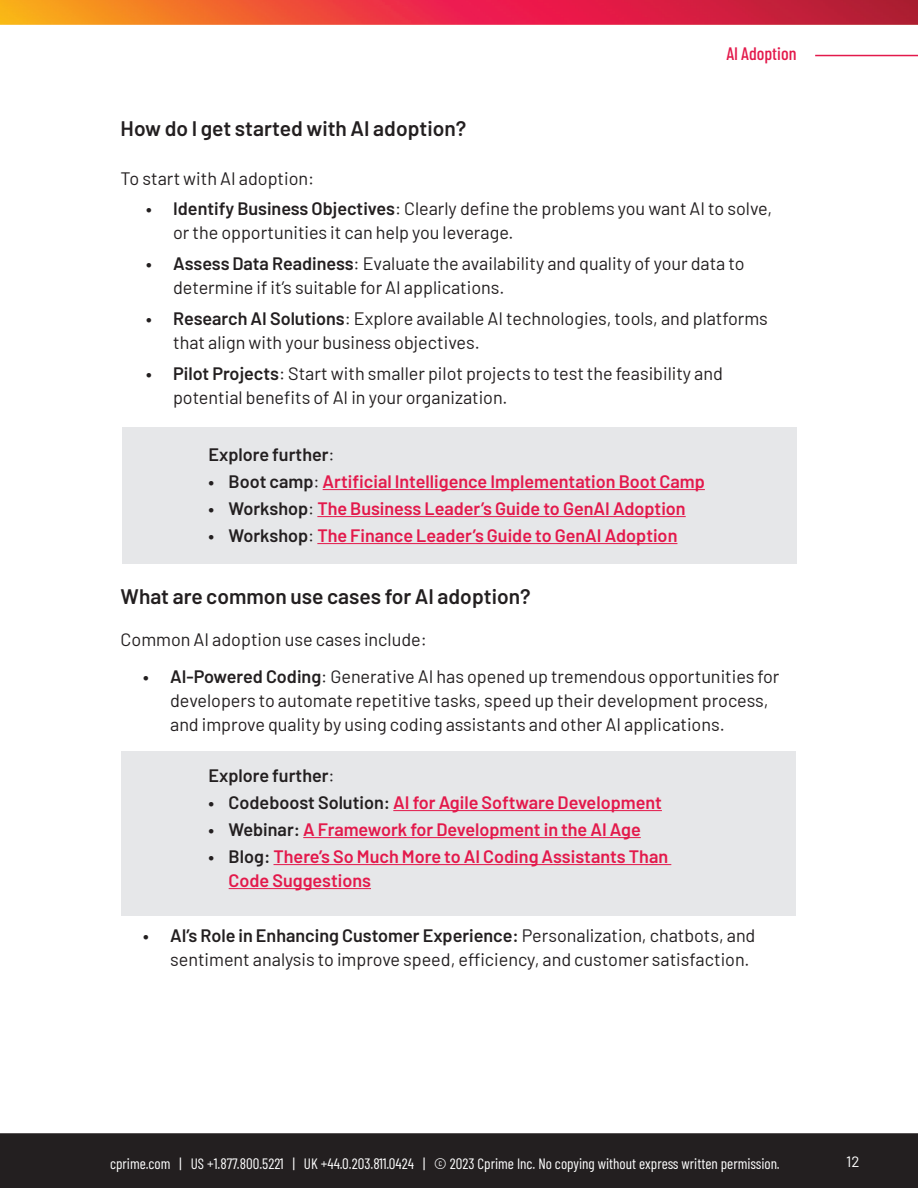
<style>
.page{position:relative;width:918px;height:1188px;background:#fff}
.page>*{position:absolute;margin:0;border:0;box-sizing:border-box;transform-origin:0 0}
.Body_Copy{font:600 21px "Barlow";color:#231f20}
.Body_Copy-2{font:18px/24px "Barlow";color:#231f20}
.t1{font:600 18px/24px "Barlow";color:#e3194b}
.Body_Copy-3{font:600 18px "Barlow";color:#231f20}
.t2{font:500 18px "Barlow Condensed";color:#e3194b}
.t3{font:15px "Barlow Condensed";color:#fff}
.t4{font:15px "Barlow";color:#fff}
.s1{font-weight:600}
.s2{font-weight:400}
.s3{color:#231f20}
.s4{font-weight:400;color:#231f20}
</style>
<div class="page">
<div style="left:0;top:1133px;width:918px;height:55px;background:#231f20"></div>
<img style="left:0;top:0;width:918px;height:25px">
<hr style="left:815px;top:55px;width:103px;height:1px;background:#e3194b">
<div style="left:122px;top:751px;width:674px;height:165px;background:#e6e7e9"></div>
<div style="left:122px;top:428px;width:675px;height:136px;background:#e6e7e9"></div>
<hr style="left:323px;top:489px;width:382px;height:1px;background:#e3194b">
<hr style="left:317px;top:516px;width:369px;height:1px;background:#e3194b">
<hr style="left:317px;top:543px;width:360px;height:1px;background:#e3194b">
<hr style="left:393px;top:810px;width:269px;height:1px;background:#e3194b">
<hr style="left:303px;top:837px;width:338px;height:1px;background:#e3194b">
<hr style="left:273px;top:864px;width:398px;height:1px;background:#e3194b">
<hr style="left:229px;top:888px;width:142px;height:1px;background:#e3194b">
<h1 class="t2" style="left:726px;top:41px;width:72px">AI Adoption</h1>
<p class="Body_Copy" style="left:121px;top:113px;width:347px">How do I get started with AI adoption?</p>
<p class="Body_Copy-2" style="left:121px;top:165px;width:195px">To start with AI adoption:</p>
<p class="Body_Copy-2" style="left:173px;top:195px;width:601px;text-indent:-27px"><span class="s1">• Identify Business Objectives</span>: Clearly define the problems you want AI to solve, or the opportunities it can help you leverage.</p>
<p class="Body_Copy-2" style="left:173px;top:250px;width:573px;text-indent:-27px"><span class="s1">• Assess Data Readiness</span>: Evaluate the availability and quality of your data to determine if it’s suitable for AI applications.</p>
<p class="Body_Copy-2" style="left:173px;top:305px;width:596px;text-indent:-27px"><span class="s1">• Research AI Solutions</span>: Explore available AI technologies, tools, and platforms that align with your business objectives.</p>
<p class="Body_Copy-2" style="left:173px;top:360px;width:551px;text-indent:-27px"><span class="s1">• Pilot Projects</span>: Start with smaller pilot projects to test the feasibility and potential benefits of AI in your organization.</p>
<p class="Body_Copy-3" style="left:208px;top:442px;width:128px">Explore further<span class="s2">:</span></p>
<p class="t1" style="left:208px;top:468px;width:498px"><span class="s3">• Boot camp</span><span class="s4">:</span> Artificial Intelligence Implementation Boot Camp</p>
<p class="t1" style="left:208px;top:495px;width:479px"><span class="s3">• Workshop</span><span class="s4">:</span> The Business Leader’s Guide to GenAI Adoption</p>
<p class="t1" style="left:208px;top:522px;width:471px"><span class="s3">• Workshop</span><span class="s4">:</span> The Finance Leader’s Guide to GenAI Adoption</p>
<p class="Body_Copy" style="left:121px;top:581px;width:411px">What are common use cases for AI adoption?</p>
<p class="Body_Copy-2" style="left:121px;top:626px;width:308px">Common AI adoption use cases include:</p>
<p class="Body_Copy-2" style="left:170px;top:663px;width:611px;text-indent:-27px"><span class="s1">• AI-Powered Coding</span>: Generative AI has opened up tremendous opportunities for developers to automate repetitive tasks, speed up their development process, and improve quality by using coding assistants and other AI applications.</p>
<p class="Body_Copy-3" style="left:208px;top:763px;width:128px">Explore further<span class="s2">:</span></p>
<p class="t1" style="left:208px;top:789px;width:455px"><span class="s3">• Codeboost Solution:</span> AI for Agile Software Development</p>
<p class="t1" style="left:208px;top:816px;width:434px"><span class="s3">• Webinar:</span> A Framework for Development in the AI Age</p>
<p class="t1" style="left:229px;top:843px;width:441px;text-indent:-20px"><span class="s3">• Blog:</span> There’s So Much More to AI Coding Assistants Than<br>Code Suggestions</p>
<p class="Body_Copy-2" style="left:170px;top:922px;width:587px;text-indent:-27px"><span class="s1">• AI’s Role in Enhancing Customer Experience:</span> Personalization, chatbots, and sentiment analysis to improve speed, efficiency, and customer satisfaction.</p>
<p class="t3" style="left:110px;top:1152px;width:671px">cprime.com | US +1.877.800.5221 | UK +44.0.203.811.0424 | © 2023 Cprime Inc. No copying without express written permission.</p>
<p class="t4" style="left:846px;top:1151px;width:15px">12</p>
<p class="t3" style="left:191px;top:1152px;width:431px">877.800.5221 | © 2022 Cprime Inc. No copying without express written permission.</p>
</div>
